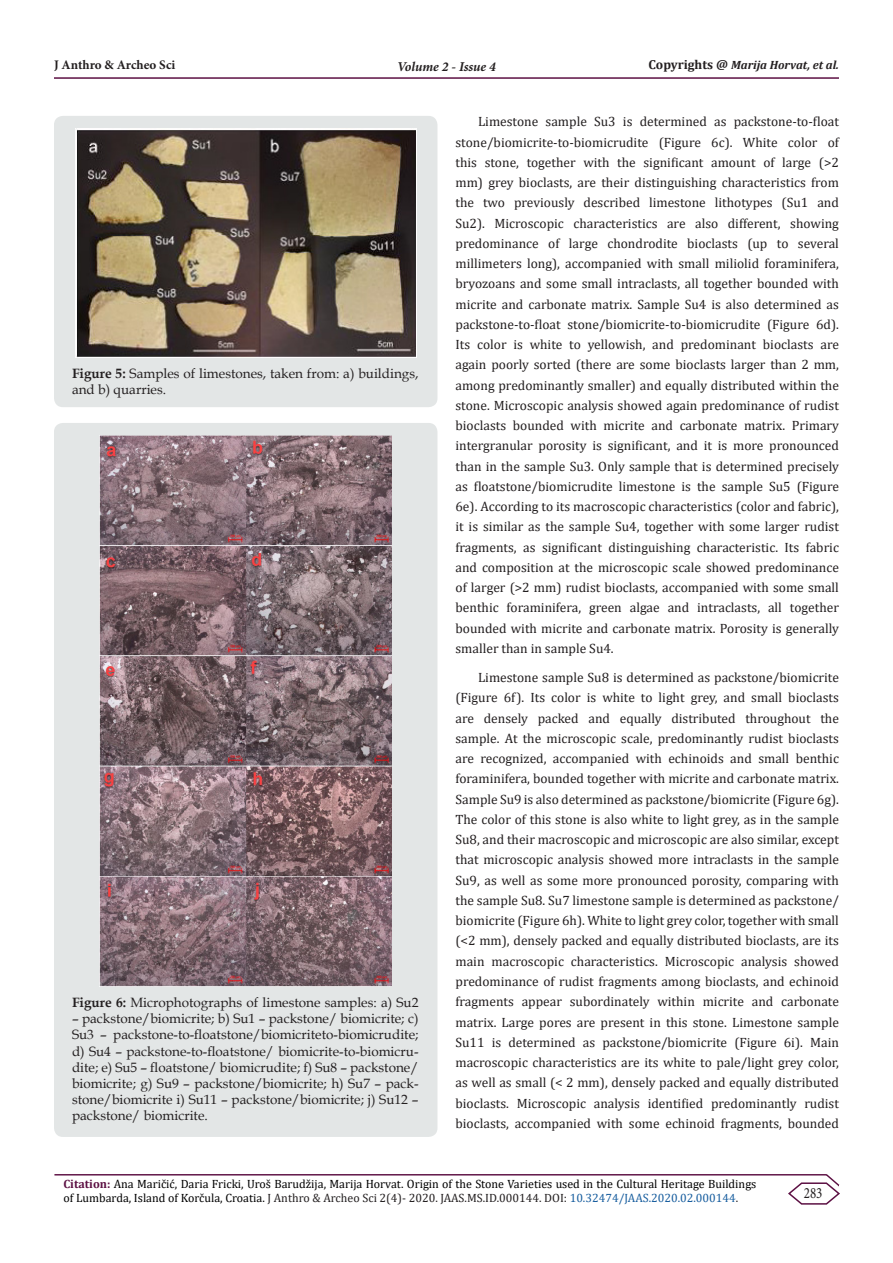
<style>
.page{position:relative;width:893px;height:1263px;background:#fff}
.page>*{position:absolute;margin:0;border:0;box-sizing:border-box;transform-origin:0 0}
.t1{font:15.75px "Minion Pro";color:#231f20;scale:.83 1}
.t2{font:13.5px/20.2px "Cambria";color:#231f20;text-align:justify}
.t3{font:13.5px/16.2px "Book Antiqua";color:#231f20}
.t4{font:italic 700 13.5px "Minion Pro";letter-spacing:-.005em;color:#231f20}
.t5{font:700 13.05px "Minion Pro";color:#231f20}
.t6{font:12px/14.4px "Cambria";color:#000}
.t7{font:italic 700 12px "Cambria";color:#231f20}
.s1{font-style:normal;font-size:13.05px}
.s2{font-weight:700}
.s3{font-weight:700;color:#5c1043}
.s4{color:#231f20}
.s5{color:#175d9e}
</style>
<div class="page">
<hr style="left:54px;top:1174px;width:773px;height:1px;background:#5c1043">
<hr style="left:54px;top:77px;width:785px;height:2px;background:#5c1043">
<svg style="left:787px;top:1174px;width:53px;height:31px"></svg>
<div style="left:54px;top:116px;width:383px;height:291px;background:#e3e6e6;border-radius:9px"></div>
<img style="left:75px;top:129px;width:341px;height:229px">
<div style="left:54px;top:423px;width:383px;height:714px;background:#e3e6e6;border-radius:9px"></div>
<img style="left:100px;top:436px;width:292px;height:551px">
<p class="t5" style="left:54px;top:55px;width:123px">J Anthro &amp; Archeo Sci</p>
<p class="t4" style="left:397px;top:57px;width:100px">Volume 2 - Issue 4</p>
<p class="t7" style="left:648px;top:56px;width:192px"><span class="s1">Copyrights @</span> Marija Horvat, et al.</p>
<p class="t3" style="left:72px;top:365px;width:348px"><span class="s2">Figure 5:</span> Samples of limestones, taken from: a) buildings, and b) quarries.</p>
<p class="t3" style="left:72px;top:994px;width:348px"><span class="s2">Figure 6:</span> Microphotographs of limestone samples: a) Su2</p>
<p class="t3" style="left:72px;top:1010px;width:348px;text-align:justify">– packstone/biomicrite; b) Su1 – packstone/ biomicrite; c)<br>Su3 – packstone-to-floatstone/biomicriteto-biomicrudite; d) Su4 – packstone-to-floatstone/ biomicrite-to-biomicru&shy;dite; e) Su5 – floatstone/ biomicrudite; f) Su8 – packstone/ biomicrite; g) Su9 – packstone/biomicrite; h) Su7 – pack&shy;stone/biomicrite i) Su11 – packstone/biomicrite; j) Su12 – packstone/ biomicrite.</p>
<p class="t2" style="left:455px;top:112px;width:385px;text-indent:22px">Limestone sample Su3 is determined as packstone-to-float stone/biomicrite-to-biomicrudite (Figure 6c). White color of this stone, together with the significant amount of large (&gt;2 mm) grey bioclasts, are their distinguishing characteristics from the two previously described limestone lithotypes (Su1 and Su2). Microscopic characteristics are also different, showing predominance of large chondrodite bioclasts (up to several millimeters long), accompanied with small miliolid foraminifera, bryozoans and some small intraclasts, all together bounded with micrite and carbonate matrix. Sample Su4 is also determined as packstone-to-float stone/biomicrite-to-biomicrudite (Figure 6d).<br>Its color is white to yellowish, and predominant bioclasts are again poorly sorted (there are some bioclasts larger than 2 mm, among predominantly smaller) and equally distributed within the stone. Microscopic analysis showed again predominance of rudist bioclasts bounded with micrite and carbonate matrix. Primary intergranular porosity is significant, and it is more pronounced than in the sample Su3. Only sample that is determined precisely as floatstone/biomicrudite limestone is the sample Su5 (Figure 6e). According to its macroscopic characteristics (color and fabric), it is similar as the sample Su4, together with some larger rudist fragments, as significant distinguishing characteristic. Its fabric and composition at the microscopic scale showed predominance of larger (&gt;2 mm) rudist bioclasts, accompanied with some small benthic foraminifera, green algae and intraclasts, all together bounded with micrite and carbonate matrix. Porosity is generally smaller than in sample Su4.</p>
<p class="t2" style="left:455px;top:667px;width:385px;text-indent:22px">Limestone sample Su8 is determined as packstone/biomicrite (Figure 6f). Its color is white to light grey, and small bioclasts are densely packed and equally distributed throughout the sample. At the microscopic scale, predominantly rudist bioclasts are recognized, accompanied with echinoids and small benthic foraminifera, bounded together with micrite and carbonate matrix.<br>Sample Su9 is also determined as packstone/biomicrite (Figure 6g).<br>The color of this stone is also white to light grey, as in the sample Su8, and their macroscopic and microscopic are also similar, except that microscopic analysis showed more intraclasts in the sample Su9, as well as some more pronounced porosity, comparing with the sample Su8. Su7 limestone sample is determined as packstone/ biomicrite (Figure 6h). White to light grey color, together with small (&lt;2 mm), densely packed and equally distributed bioclasts, are its main macroscopic characteristics. Microscopic analysis showed predominance of rudist fragments among bioclasts, and echinoid fragments appear subordinately within micrite and carbonate matrix. Large pores are present in this stone. Limestone sample Su11 is determined as packstone/biomicrite (Figure 6i). Main macroscopic characteristics are its white to pale/light grey color, as well as small (&lt; 2 mm), densely packed and equally distributed bioclasts. Microscopic analysis identified predominantly rudist bioclasts, accompanied with some echinoid fragments, bounded</p>
<p class="t6" style="left:63px;top:1176px;width:694px"><span class="s3">Citation:</span> Ana Maričić, Daria Fricki, Uroš Barudžija, Marija Horvat. Origin of the Stone Varieties used in the Cultural Heritage Buildings of Lumbarda, Island of Korčula, Croatia. <span class="s4">J Anthro &amp; Archeo Sci 2(4)- 2020. JAAS.MS.ID.000144. DOI:</span> <span class="s5">10.32474/JAAS.2020.02.000144</span><span class="s4">.</span></p>
<p class="t1" style="left:804px;top:1183px;width:24px">283</p>
</div>
